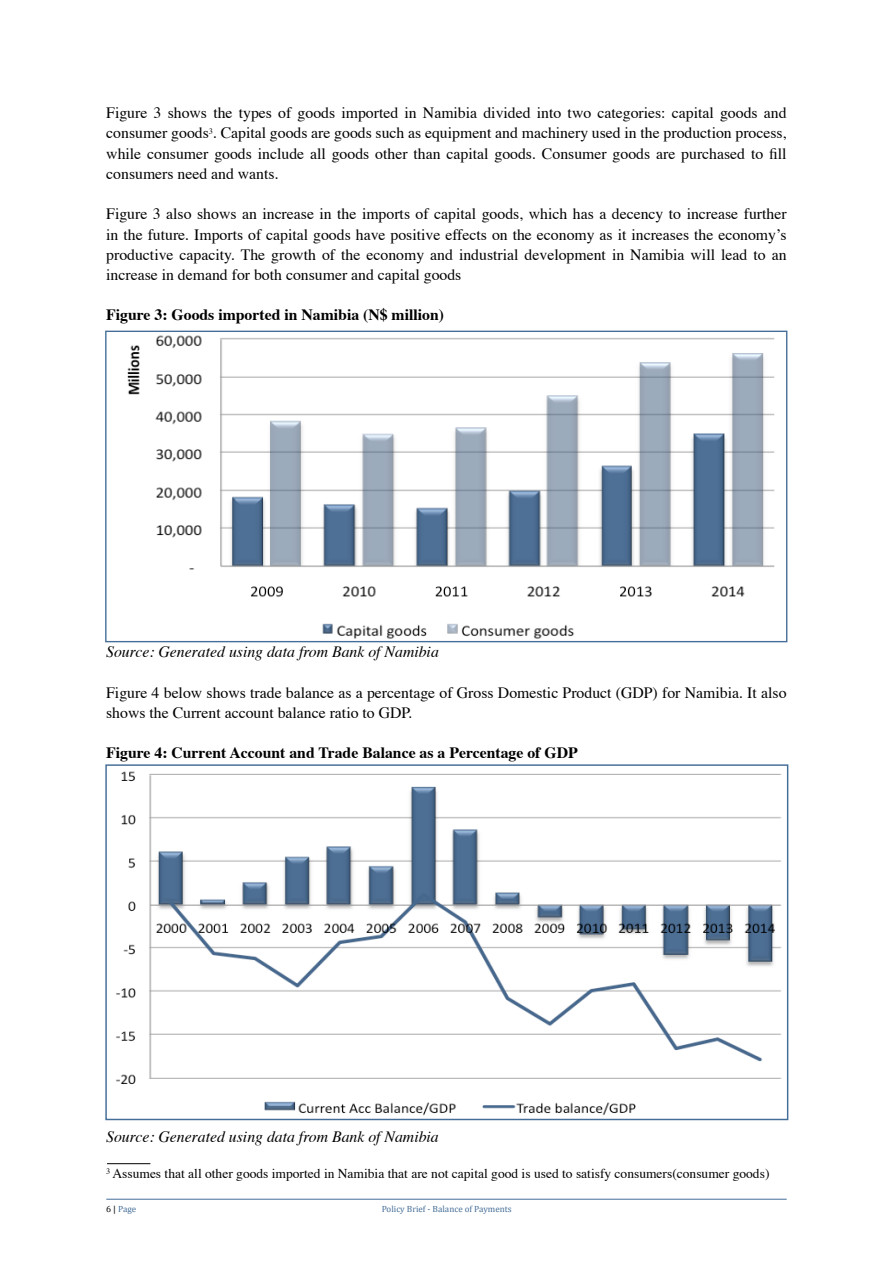
<style>
.page{position:relative;width:893px;height:1263px;background:#fff}
.page>*{position:absolute;margin:0;border:0;box-sizing:border-box;transform-origin:0 0}
.t1{font:15.75px/20.2px "Times";color:#000;text-align:justify}
.t2{font:700 15.75px "Times";color:#000}
.t3{font:italic 15.75px "Times";color:#000}
.t4{font:13.5px "Times";color:#000}
.t5{font:9px "Cambria";color:#446d98}
.s1{color:#000}
</style>
<div class="page">
<hr style="left:106px;top:1199px;width:681px;height:1px;background:#446d98">
<img style="left:127px;top:335px;width:648px;height:304px">
<img style="left:116px;top:771px;width:666px;height:345px">
<hr style="left:107px;top:1163px;width:43px;height:1px;background:#000">
<p class="t1" style="left:106px;top:104px;width:682px">Figure 3 shows the types of goods imported in Namibia divided into two categories: capital goods and consumer goods<sup>3</sup>. Capital goods are goods such as equipment and machinery used in the production process, while consumer goods include all goods other than capital goods. Consumer goods are purchased to fill consumers need and wants.</p>
<p class="t1" style="left:106px;top:205px;width:682px">Figure 3 also shows an increase in the imports of capital goods, which has a decency to increase further in the future. Imports of capital goods have positive effects on the economy as it increases the economy’s productive capacity. The growth of the economy and industrial development in Namibia will lead to an increase in demand for both consumer and capital goods</p>
<p class="t2" style="left:106px;top:304px;width:339px">Figure 3: Goods imported in Namibia (N$ million)</p>
<p class="t3" style="left:106px;top:642px;width:334px">Source: Generated using data from Bank of Namibia</p>
<p class="t1" style="left:106px;top:683px;width:682px">Figure 4 below shows trade balance as a percentage of Gross Domestic Product (GDP) for Namibia. It also shows the Current account balance ratio to GDP.</p>
<p class="t2" style="left:106px;top:742px;width:473px">Figure 4: Current Account and Trade Balance as a Percentage of GDP</p>
<p class="t3" style="left:106px;top:1127px;width:334px">Source: Generated using data from Bank of Namibia</p>
<p class="t4" style="left:106px;top:1165px;width:665px"><sup>3</sup> Assumes that all other goods imported in Namibia that are not capital good is used to satisfy consumers(consumer goods)</p>
<p class="t5" style="left:106px;top:1203px;width:31px"><span class="s1">6 |</span> Page</p>
<p class="t5" style="left:382px;top:1203px;width:132px">Policy Brief - Balance of Payments</p>
</div>
